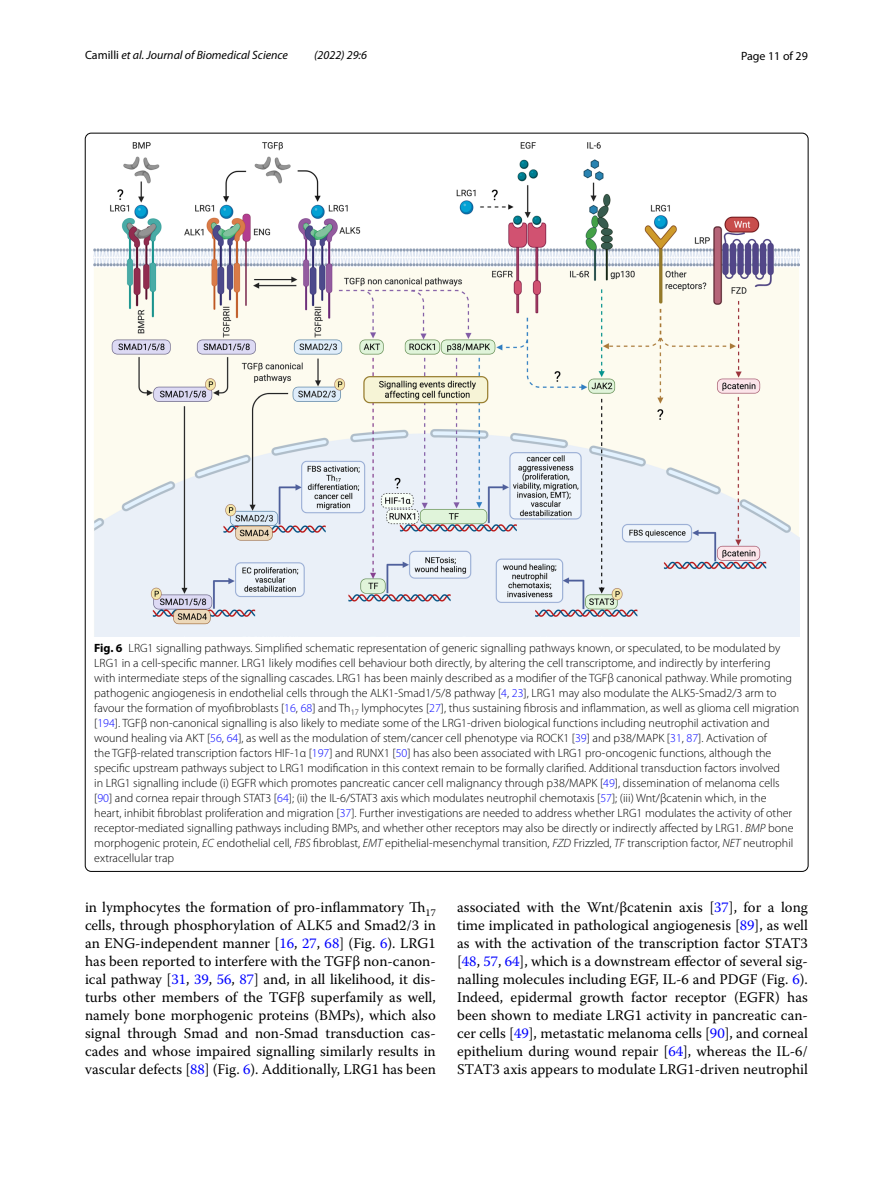
<style>
.page{position:relative;width:893px;height:1187px;background:#fff}
.page>*{position:absolute;margin:0;border:0;box-sizing:border-box;transform-origin:0 0}
.t1{font:14.7px/18px "Warnock Pro";color:#000;text-align:justify}
.t2{font:300 12px/15px "Myriad Pro";color:#000}
.t3{font:italic 12px "Myriad Pro";color:#000}
.t4{font:12px "Myriad Pro";color:#000}
.s1{font-style:normal}
.s2{font-weight:700}
.s3{color:#00f}
.s4{font-style:italic}
</style>
<div class="page">
<img style="left:94px;top:142px;width:706px;height:494px">
<p class="t3" style="left:85px;top:48px;width:204px"><span class="s1">Camilli</span> et al. Journal of Biomedical Science</p>
<p class="t3" style="left:314px;top:48px;width:54px">(2022) 29:6</p>
<p class="t4" style="left:741px;top:48px;width:68px">Page 11 of 29</p>
<p class="t2" style="left:94px;top:640px;width:706px"><span class="s2">Fig. 6</span> LRG1 signalling pathways. Simplified schematic representation of generic signalling pathways known, or speculated, to be modulated by LRG1 in a cell-specific manner. LRG1 likely modifies cell behaviour both directly, by altering the cell transcriptome, and indirectly by interfering<br>with intermediate steps of the signalling cascades. LRG1 has been mainly described as a modifier of the TGFβ canonical pathway. While promoting pathogenic angiogenesis in endothelial cells through the ALK1-Smad1/5/8 pathway [<span class="s3">4</span>, <span class="s3">23</span>], LRG1 may also modulate the ALK5-Smad2/3 arm to favour the formation of myofibroblasts [<span class="s3">16</span>, <span class="s3">68</span>] and Th<sub>17</sub> lymphocytes [<span class="s3">27</span>], thus sustaining fibrosis and inflammation, as well as glioma cell migration [<span class="s3">194</span>]. TGFβ non-canonical signalling is also likely to mediate some of the LRG1-driven biological functions including neutrophil activation and wound healing via AKT [<span class="s3">56</span>, <span class="s3">64</span>], as well as the modulation of stem/cancer cell phenotype via ROCK1 [<span class="s3">39</span>] and p38/MAPK [<span class="s3">31</span>, <span class="s3">87</span>]. Activation of<br>the TGFβ-related transcription factors HIF-1α [<span class="s3">197</span>] and RUNX1 [<span class="s3">50</span>] has also been associated with LRG1 pro-oncogenic functions, although the specific upstream pathways subject to LRG1 modification in this context remain to be formally clarified. Additional transduction factors involved<br>in LRG1 signalling include (i) EGFR which promotes pancreatic cancer cell malignancy through p38/MAPK [<span class="s3">49</span>], dissemination of melanoma cells [<span class="s3">90</span>] and cornea repair through STAT3 [<span class="s3">64</span>]; (ii) the IL-6/STAT3 axis which modulates neutrophil chemotaxis [<span class="s3">57</span>]; (iii) Wnt/βcatenin which, in the<br>heart, inhibit fibroblast proliferation and migration [<span class="s3">37</span>]. Further investigations are needed to address whether LRG1 modulates the activity of other receptor-mediated signalling pathways including BMPs, and whether other receptors may also be directly or indirectly affected by LRG1. <span class="s4">BMP</span> bone morphogenic protein, <span class="s4">EC</span> endothelial cell, <span class="s4">FBS</span> fibroblast, <span class="s4">EMT</span> epithelial-mesenchymal transition, <span class="s4">FZD</span> Frizzled, <span class="s4">TF</span> transcription factor, <span class="s4">NET</span> neutrophil extracellular trap</p>
<p class="t1" style="left:85px;top:897px;width:352px">in lymphocytes the formation of pro-inflammatory Th<sub>17 </sub>cells, through phosphorylation of ALK5 and Smad2/3 in an ENG-independent manner [<span class="s3">16</span>, <span class="s3">27</span>, <span class="s3">68</span>] (Fig. <span class="s3">6</span>). LRG1 has been reported to interfere with the TGFβ non-canon&shy;ical pathway [<span class="s3">31</span>, <span class="s3">39</span>, <span class="s3">56</span>, <span class="s3">87</span>] and, in all likelihood, it dis&shy;turbs other members of the TGFβ superfamily as well, namely bone morphogenic proteins (BMPs), which also signal through Smad and non-Smad transduction cas&shy;cades and whose impaired signalling similarly results in vascular defects [<span class="s3">88</span>] (Fig. <span class="s3">6</span>). Additionally, LRG1 has been</p>
<p class="t1" style="left:457px;top:897px;width:352px">associated with the Wnt/βcatenin axis [<span class="s3">37</span>], for a long time implicated in pathological angiogenesis [<span class="s3">89</span>], as well as with the activation of the transcription factor STAT3 [<span class="s3">48</span>, <span class="s3">57</span>, <span class="s3">64</span>], which is a downstream effector of several sig&shy;nalling molecules including EGF, IL-6 and PDGF (Fig. <span class="s3">6</span>).<br>Indeed, epidermal growth factor receptor (EGFR) has been shown to mediate LRG1 activity in pancreatic can&shy;cer cells [<span class="s3">49</span>], metastatic melanoma cells [<span class="s3">90</span>], and corneal epithelium during wound repair [<span class="s3">64</span>], whereas the IL-6/ STAT3 axis appears to modulate LRG1-driven neutrophil</p>
</div>
